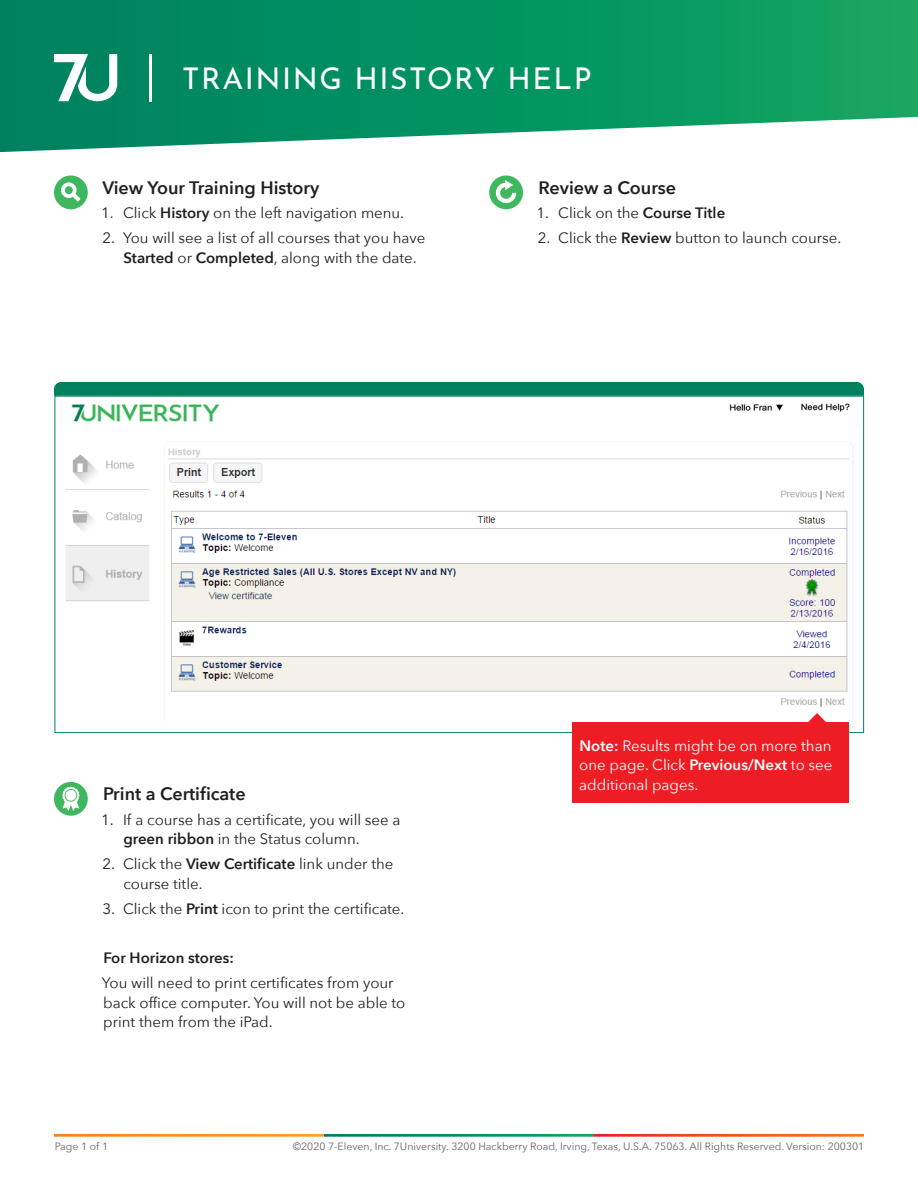
<style>
.page{position:relative;width:918px;height:1188px;background:#fff}
.page>*{position:absolute;margin:0;border:0;box-sizing:border-box;transform-origin:0 0}
.t1{font:30px "Josefin Sans";letter-spacing:.05em;color:#fff}
.t2{font:600 18px "Avenir Next";color:#231f20}
.t3{font:15px/19.5px "Avenir Next";color:#231f20}
.t4{font:15px/19.5px "Avenir Next";color:#fff;text-align:justify}
.t5{font:600 15px "Avenir Next";color:#231f20}
.t6{font:10.5px "Avenir Next";color:#636366}
.s1{font-weight:600}
</style>
<div class="page">
<svg style="left:0;top:0;width:918px;height:152px;background:#219e72"></svg>
<svg style="left:54px;top:54px;width:63px;height:47px"></svg>
<hr style="left:149px;top:54px;width:3px;height:47px;background:#fff">
<svg style="left:54px;top:1134px;width:270px;height:3px"></svg>
<svg style="left:324px;top:1134px;width:270px;height:3px"></svg>
<svg style="left:594px;top:1134px;width:270px;height:3px"></svg>
<svg style="left:54px;top:382px;width:810px;height:14px;background:#038160"></svg>
<img style="left:65px;top:403px;width:788px;height:304px">
<div style="left:54px;top:176px;width:34px;height:33px;background:#3fb75e;border-radius:50%"></div>
<svg style="left:61px;top:182px;width:20px;height:20px"></svg>
<div style="left:489px;top:175px;width:34px;height:34px;background:#3fb75e;border-radius:50%"></div>
<svg style="left:496px;top:180px;width:20px;height:23px"></svg>
<div style="left:54px;top:782px;width:34px;height:34px;background:#3fb75e;border-radius:50%"></div>
<svg style="left:62px;top:787px;width:17px;height:24px"></svg>
<div style="left:572px;top:722px;width:277px;height:81px;background:#ee1d23"></div>
<svg style="left:808px;top:713px;width:18px;height:9px"></svg>
<h1 class="t1" style="left:182px;top:53px;width:411px">TRAINING HISTORY HELP</h1>
<p class="t2" style="left:102px;top:172px;width:219px">View Your Training History</p>
<p class="t3" style="left:101px;top:203px;width:305px">1. Click <span class="s1">History</span> on the left navigation menu.</p>
<p class="t3" style="left:123px;top:228px;width:304px;text-indent:-21px">2. You will see a list of all courses that you have<br><span class="s1">Started</span> or <span class="s1">Completed</span>, along with the date.</p>
<p class="t2" style="left:538px;top:172px;width:139px">Review a Course</p>
<p class="t3" style="left:536px;top:203px;width:190px">1. Click on the <span class="s1">Course Title</span></p>
<p class="t3" style="left:538px;top:228px;width:305px">2. Click the <span class="s1">Review</span> button to launch course.</p>
<p class="t2" style="left:103px;top:778px;width:144px">Print a Certificate</p>
<p class="t3" style="left:123px;top:809px;width:279px;text-indent:-22px">1. If a course has a certificate, you will see a <span class="s1">green ribbon</span> in the Status column.</p>
<p class="t3" style="left:123px;top:854px;width:272px;text-indent:-21px">2. Click the <span class="s1">View Certificate</span> link under the course title.</p>
<p class="t3" style="left:102px;top:898px;width:304px">3. Click the <span class="s1">Print</span> icon to print the certificate.</p>
<p class="t5" style="left:103px;top:945px;width:132px">For Horizon stores:</p>
<p class="t3" style="left:102px;top:973px;width:305px">You will need to print certificates from your back office computer. You will not be able to print them from the iPad.</p>
<p class="t4" style="left:579px;top:735px;width:255px"><span class="s1">Note:</span> Results might be on more than one page. Click <span class="s1">Previous/Next</span> to see additional pages.</p>
<p class="t6" style="left:55px;top:1138px;width:55px">Page 1 of 1</p>
<p class="t6" style="left:293px;top:1138px;width:573px">©2020 7-Eleven, Inc. 7University. 3200 Hackberry Road, Irving, Texas, U.S.A. 75063. All Rights Reserved. Version: 200301</p>
</div>
